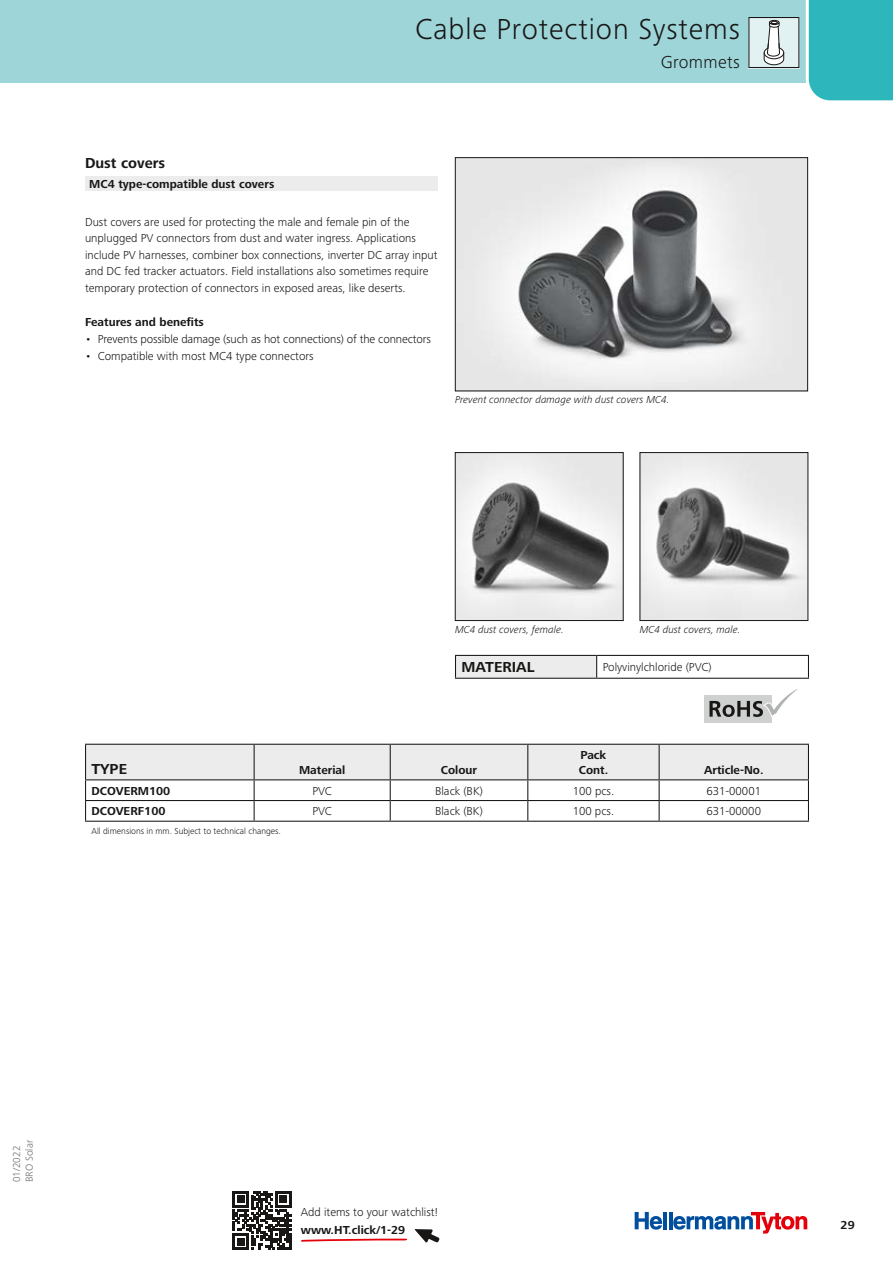
<style>
.page{position:relative;width:893px;height:1263px;background:#fff}
.page>*{position:absolute;margin:0;border:0;box-sizing:border-box;transform-origin:0 0}
.t1{font:300 30px "Frutiger Next LTW1 G";letter-spacing:.03em;color:#181716}
.t2{font:300 18px "Frutiger Next LTW1 G";letter-spacing:.02em;color:#181716}
.t3{font:700 15px "Frutiger Next LTW1 G";color:#181716}
.t4{font:300 12px/16.5px "Frutiger Next LTW1 G";color:#181716}
.t5{font:700 12px/15px "Frutiger Next LTW1 G";color:#181716}
.t6{font:italic 300 10.5px "Frutiger Next LTW1 G";color:#181716}
.t7{font:300 10.5px/12.6px "Frutiger Next LTW1 G";color:#6e6e6e}
.t8{font:300 9px "Frutiger Next LTW1 G";color:#181716}
.s1{font-weight:700}
.s2{font-weight:700;color:#fff}
</style>
<div class="page">
<hr style="left:663px;top:1212px;width:4px;height:17px;background:#004e9e">
<hr style="left:669px;top:1212px;width:3px;height:17px;background:#004e9e">
<svg style="left:635px;top:1212px;width:27px;height:17px"></svg>
<svg style="left:673px;top:1212px;width:134px;height:21px"></svg>
<svg style="left:301px;top:1238px;width:106px;height:4px"></svg>
<div style="left:0;top:0;width:808px;height:82px;background:#9ed5d8"></div>
<svg style="left:748px;top:0;width:145px;height:101px"></svg>
<img style="left:457px;top:159px;width:349px;height:230px">
<div style="left:455px;top:157px;width:353px;height:234px;border:1px solid #181716"></div>
<img style="left:457px;top:454px;width:164px;height:165px">
<div style="left:455px;top:452px;width:168px;height:169px;border:1px solid #181716"></div>
<img style="left:642px;top:454px;width:164px;height:165px">
<div style="left:640px;top:452px;width:168px;height:169px;border:1px solid #181716"></div>
<svg style="left:414px;top:1229px;width:26px;height:14px"></svg>
<svg style="left:85px;top:744px;width:724px;height:77px"></svg>
<hr style="left:85px;top:821px;width:169px;height:1px;background:#181716">
<hr style="left:254px;top:821px;width:136px;height:1px;background:#181716">
<hr style="left:390px;top:821px;width:138px;height:1px;background:#181716">
<hr style="left:528px;top:821px;width:131px;height:1px;background:#181716">
<hr style="left:659px;top:821px;width:150px;height:1px;background:#181716">
<hr style="left:455px;top:655px;width:142px;height:1px;background:#181716">
<hr style="left:597px;top:655px;width:212px;height:1px;background:#181716">
<svg style="left:455px;top:656px;width:354px;height:67px"></svg>
<div style="left:85px;top:177px;width:353px;height:14px;background:#ececec"></div>
<svg style="left:232px;top:1191px;width:59px;height:59px"></svg>
<p class="t3" style="left:85px;top:155px;width:82px">Dust covers</p>
<p class="t5" style="left:89px;top:177px;width:187px">MC4 type-compatible dust covers</p>
<h1 class="t1" style="left:415px;top:11px;width:326px">Cable Protection Systems</h1>
<h2 class="t2" style="left:661px;top:51px;width:81px">Grommets</h2>
<p class="t4" style="left:85px;top:214px;width:354px">Dust covers are used for protecting the male and female pin of the unplugged PV connectors from dust and water ingress. Applications include PV harnesses, combiner box connections, inverter DC array input and DC fed tracker actuators. Field installations also sometimes require temporary protection of connectors in exposed areas, like deserts.</p>
<p class="t5" style="left:85px;top:315px;width:120px">Features and benefits</p>
<p class="t4" style="left:85px;top:331px;width:347px">• Prevents possible damage (such as hot connections) of the connectors</p>
<p class="t4" style="left:85px;top:347px;width:230px">• Compatible with most MC4 type connectors</p>
<p class="t6" style="left:455px;top:394px;width:216px">Prevent connector damage with dust covers MC4.</p>
<p class="t6" style="left:455px;top:623px;width:110px">MC4 dust covers, female.</p>
<p class="t6" style="left:640px;top:623px;width:102px">MC4 dust covers, male.</p>
<p class="t3" style="left:461px;top:659px;width:75px">MATERIAL</p>
<p class="t4" style="left:603px;top:659px;width:110px">Polyvinylchloride (PVC)</p>
<p class="t3" style="left:92px;top:760px;width:37px">TYPE</p>
<p class="t5" style="left:299px;top:763px;width:48px">Material</p>
<p class="t5" style="left:441px;top:763px;width:38px">Colour</p>
<p class="t5" style="left:579px;top:748px;width:31px">Pack<br>Cont.</p>
<p class="t5" style="left:704px;top:763px;width:61px">Article-No.</p>
<p class="t5" style="left:92px;top:783px;width:80px">DCOVERM100</p>
<p class="t4" style="left:312px;top:782px;width:21px">PVC</p>
<p class="t4" style="left:435px;top:782px;width:49px">Black (BK)</p>
<p class="t4" style="left:573px;top:782px;width:43px">100 pcs.</p>
<p class="t4" style="left:706px;top:782px;width:56px">631-00001</p>
<p class="t5" style="left:92px;top:804px;width:75px">DCOVERF100</p>
<p class="t4" style="left:312px;top:803px;width:21px">PVC</p>
<p class="t4" style="left:435px;top:803px;width:49px">Black (BK)</p>
<p class="t4" style="left:573px;top:803px;width:43px">100 pcs.</p>
<p class="t4" style="left:706px;top:803px;width:56px">631-00000</p>
<p class="t8" style="left:92px;top:825px;width:191px">All dimensions in mm. Subject to technical changes.</p>
<p class="t7" style="left:11px;top:1182px;width:44px;rotate:-90deg">01/2022<br>BRO Solar</p>
<p class="t4" style="left:301px;top:1203px;width:138px;line-height:17.7px">Add items to your watchlist! <span class="s1">www.HT.click/1-29</span><span class="s2">?q=2</span></p>
<p class="t5" style="left:841px;top:1218px;width:16px">29</p>
</div>
